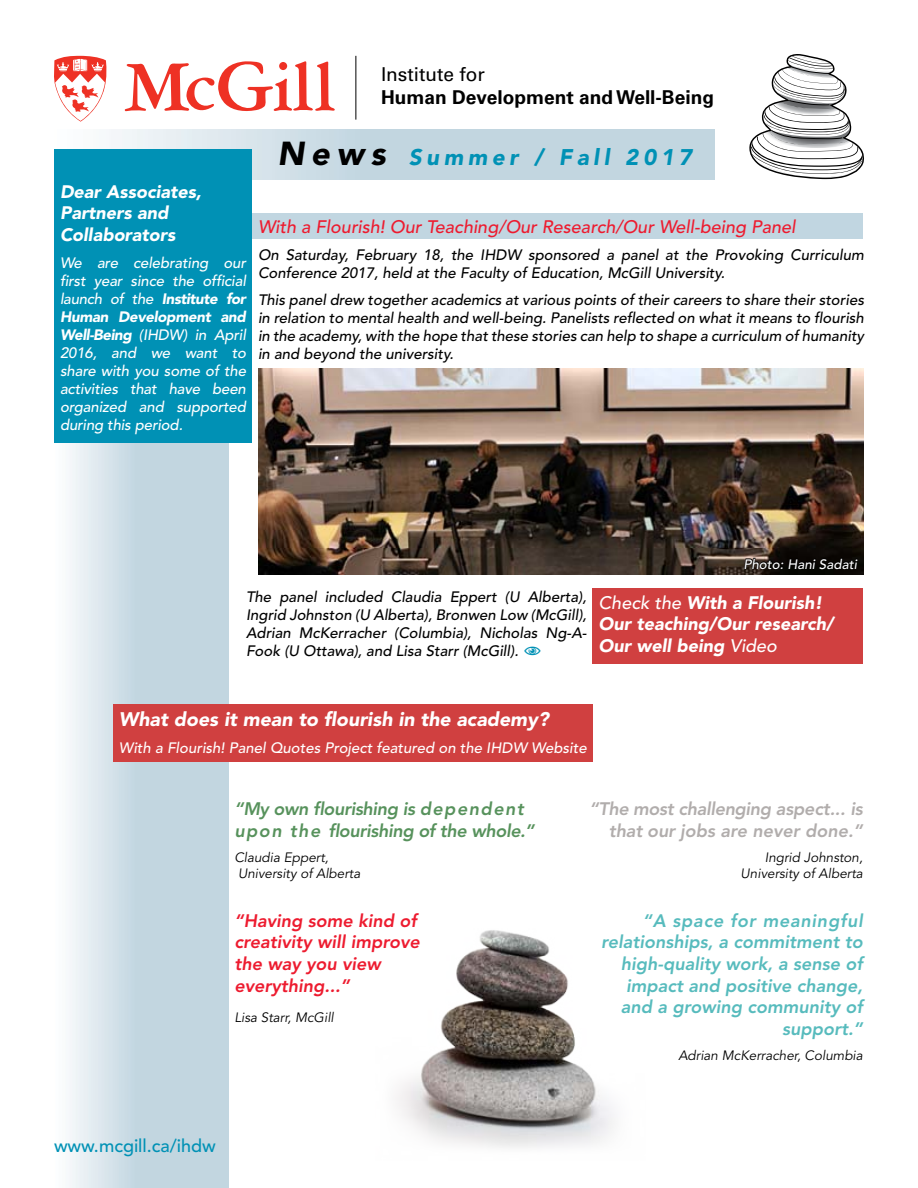
<style>
.page{position:relative;width:918px;height:1188px;background:#fff}
.page>*{position:absolute;margin:0;border:0;box-sizing:border-box;transform-origin:0 0}
.t1{font:italic 900 22.5px "Avenir";letter-spacing:.2em;color:#0091b5}
.t2{font:italic 900 19.5px "Avenir";color:#fff}
.t3{font:700 19.05px "Univers";color:#000}
.t4{font:19.05px "Univers";color:#000}
.t5{font:italic 800 18px/21.6px "Avenir";color:#57bbbd;text-align:right}
.t6{font:italic 900 18px/21.6px "Avenir";color:#fff}
.t7{font:italic 800 18px/21.6px "Avenir";color:#ed1b2f}
.t8{font:italic 800 18px/21.6px "Avenir";letter-spacing:-.02em;color:#57925c}
.t9{font:italic 500 18px "Avenir";color:#ed1b2f}
.t10{font:italic 800 18px/21.6px "Avenir";letter-spacing:-.01em;color:#b1adac;text-align:right}
.t11{font:500 18px "Avenir";color:#0091b5}
.t12{font:italic 500 15px/18px "Avenir";color:#000;text-align:justify}
.t13{font:italic 500 15px/18px "Avenir";letter-spacing:-.01em;color:#fff;text-align:justify}
.t14{font:italic 13.5px/16.2px "Avenir";color:#000}
.t15{font:italic 500 13.5px "Avenir";color:#fff}
.s1{font-weight:900}
.s2{font-size:33px;color:#000}
.s3{font-weight:500}
</style>
<div class="page">
<div style="left:228px;top:214px;width:635px;height:25px;background:#c1d6e1"></div>
<img style="left:396px;top:930px;width:218px;height:218px">
<svg style="left:70px;top:443px;width:158px;height:745px;background:#cddde5"></svg>
<svg style="left:54px;top:129px;width:661px;height:50px;background:#c9dbe4"></svg>
<svg style="left:749px;top:54px;width:115px;height:125px"></svg>
<div style="left:54px;top:150px;width:198px;height:293px;background:#0091b5"></div>
<div style="left:593px;top:589px;width:270px;height:75px;background:#d04040"></div>
<div style="left:113px;top:704px;width:480px;height:58px;background:#d04040"></div>
<svg style="left:54px;top:56px;width:53px;height:66px"></svg>
<svg style="left:124px;top:61px;width:211px;height:51px"></svg>
<hr style="left:356px;top:56px;width:1px;height:64px;background:#000">
<img style="left:258px;top:369px;width:606px;height:205px">
<svg style="left:744px;top:555px;width:114px;height:20px;background:#130f0b"></svg>
<p class="t4" style="left:381px;top:63px;width:106px">Institute for</p>
<p class="t3" style="left:381px;top:86px;width:335px">Human Development and Well-Being</p>
<p class="t6" style="left:60px;top:181px;width:143px">Dear Associates,<br>Partners and<br>Collaborators</p>
<p class="t13" style="left:60px;top:254px;width:188px">We are celebrating our first year since the official launch of the <span class="s1">Institute for Human Development and Well‑Being</span> (IHDW) in April 2016, and we want to share with you some of the activities that have been organized and supported during this period.</p>
<h1 class="t1" style="left:278px;top:144px;width:416px"><span class="s2">News</span> Summer / Fall 2017</h1>
<p class="t9" style="left:258px;top:216px;width:539px">With a Flourish! Our Teaching/Our Research/Our Well-being Panel</p>
<p class="t12" style="left:258px;top:246px;width:607px">On Saturday, February 18, the IHDW sponsored a panel at the Provoking Curriculum<br>Conference 2017, held at the Faculty of Education, McGill University.</p>
<p class="t12" style="left:258px;top:291px;width:608px">This panel drew together academics at various points of their careers to share their stories in relation to mental health and well-being. Panelists reflected on what it means to flourish in the academy, with the hope that these stories can help to shape a curriculum of humanity in and beyond the university.</p>
<p class="t15" style="left:743px;top:556px;width:115px">Photo: Hani Sadati</p>
<p class="t12" style="left:246px;top:588px;width:342px">The panel included Claudia Eppert (U Alberta), Ingrid Johnston (U Alberta), Bronwen Low (McGill), Adrian McKerracher (Columbia), Nicholas Ng-A-Fook (U Ottawa), and Lisa Starr (McGill).</p>
<p class="t6" style="left:599px;top:592px;width:236px"><span class="s3">Check the</span> With a Flourish!<br>Our teaching/Our research/<br>Our well being <span class="s3">Video</span></p>
<h2 class="t2" style="left:119px;top:707px;width:431px">What does it mean to flourish in the academy?</h2>
<p class="t13" style="left:119px;top:739px;width:469px">With a Flourish! Panel Quotes Project featured on the IHDW Website</p>
<p class="t8" style="left:234px;top:798px;width:302px">“My own flourishing is dependent upon the flourishing of the whole.”</p>
<p class="t14" style="left:234px;top:850px;width:127px">Claudia Eppert,<br>University of Alberta</p>
<p class="t7" style="left:234px;top:910px;width:187px">“Having some kind of creativity will improve the way you view everything...”</p>
<p class="t14" style="left:234px;top:1010px;width:101px">Lisa Starr, McGill</p>
<p class="t11" style="left:54px;top:1135px;width:163px">www.mcgill.ca/ihdw</p>
<p class="t10" style="left:589px;top:798px;width:275px">“The most challenging aspect... is that our jobs are never done.”</p>
<p class="t14" style="left:741px;top:850px;width:124px;text-align:right">Ingrid Johnston,<br>University of Alberta</p>
<p class="t5" style="left:601px;top:910px;width:263px">“A space for meaningful relationships, a commitment to high-quality work, a sense of impact and positive change, and a growing community of support.”</p>
<p class="t14" style="left:678px;top:1048px;width:186px">Adrian McKerracher, Columbia</p>
</div>
